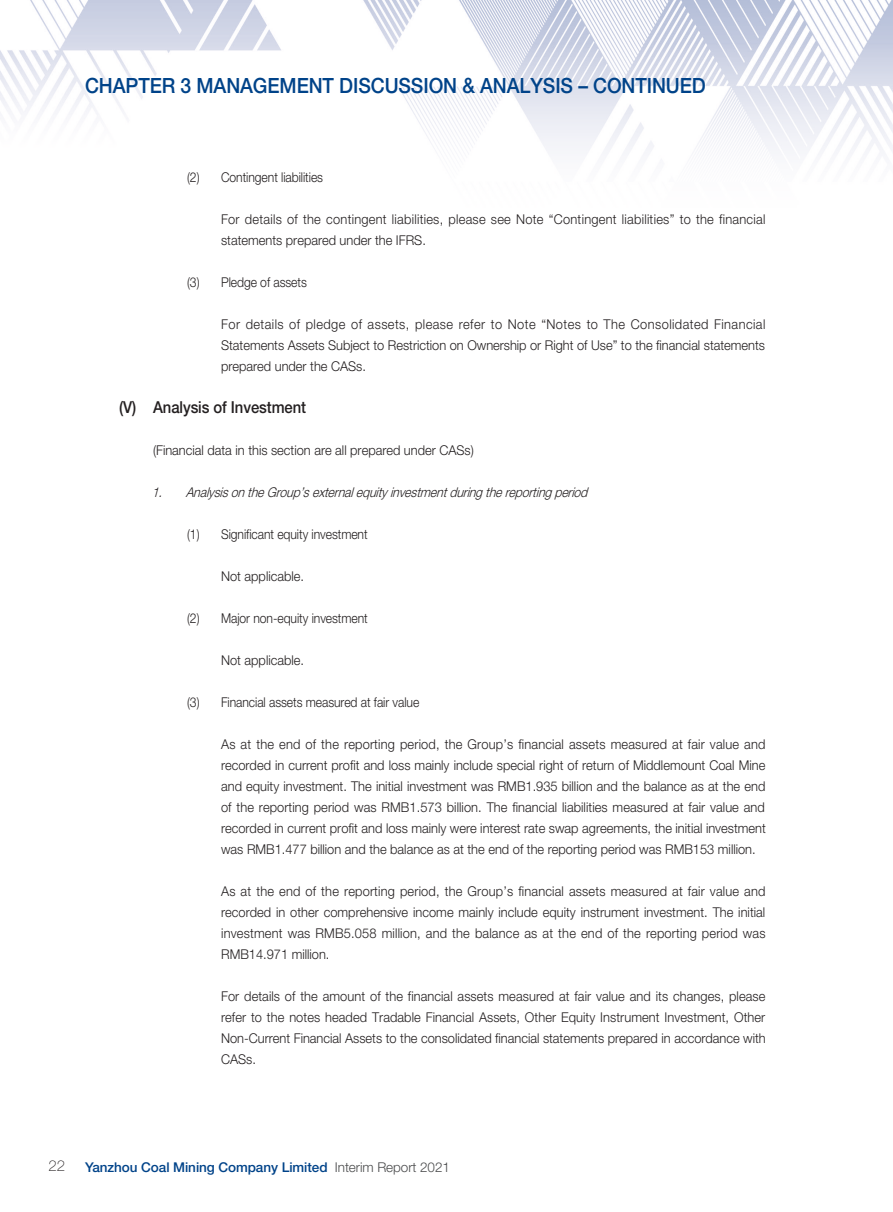
<style>
.page{position:relative;width:893px;height:1212px;background:#fff}
.page>*{position:absolute;margin:0;border:0;box-sizing:border-box;transform-origin:0 0}
.t1{font:500 21px "Helvetica Neue LT Std";letter-spacing:-.005em;color:#004389;scale:.92 1}
.t2{font:500 16.5px "Helvetica Neue LT Std";letter-spacing:-.005em;color:#231f20;scale:.9 1}
.t3{font:100 15px "Helvetica Neue LT Std";color:#231f20}
.t4{font:300 13.5px/21px "Helvetica Neue LT Std";color:#231f20;text-align:justify;scale:.95 1}
.t5{font:300 13.5px "Helvetica Neue LT Std";color:#231f20;scale:.9 1}
.t6{font:300 13.5px/21px "Helvetica Neue LT Std";letter-spacing:.02em;color:#231f20;scale:.95 1}
.t7{font:italic 300 13.5px "Helvetica Neue LT Std";color:#231f20;scale:.9 1}
.t8{font:500 13.5px "Helvetica Neue LT Std";letter-spacing:-.005em;color:#004389}
.s1{font-weight:300;color:#4b4c4d}
</style>
<div class="page">
<img style="left:0;top:0;width:893px;height:155px">
<h1 class="t1" style="left:85px;top:73px;width:676px">CHAPTER 3 MANAGEMENT DISCUSSION &amp; ANALYSIS – CONTINUED</h1>
<p class="t5" style="left:187px;top:169px;width:153px">(2) Contingent liabilities</p>
<p class="t6" style="left:221px;top:209px;width:574px">For details of the contingent liabilities, please see Note “Contingent liabilities” to the financial statements prepared under the IFRS.</p>
<p class="t5" style="left:187px;top:274px;width:135px">(3) Pledge of assets</p>
<p class="t4" style="left:221px;top:314px;width:574px">For details of pledge of assets, please refer to Note “Notes to The Consolidated Financial Statements Assets Subject to Restriction on Ownership or Right of Use” to the financial statements prepared under the CASs.</p>
<p class="t2" style="left:119px;top:397px;width:209px">(V) Analysis of Investment</p>
<p class="t4" style="left:153px;top:440px;width:339px">(Financial data in this section are all prepared under CASs)</p>
<p class="t7" style="left:152px;top:484px;width:490px">1. AnalysisontheGroup’sexternalequity investmentduringthereportingperiod</p>
<p class="t5" style="left:187px;top:526px;width:202px">(1) Significant equity investment</p>
<p class="t4" style="left:221px;top:566px;width:89px">Not applicable.</p>
<p class="t5" style="left:187px;top:610px;width:202px">(2) Major non-equity investment</p>
<p class="t4" style="left:221px;top:650px;width:89px">Not applicable.</p>
<p class="t5" style="left:187px;top:694px;width:260px">(3) Financial assets measured at fair value</p>
<p class="t4" style="left:221px;top:734px;width:575px">As at the end of the reporting period, the Group’s financial assets measured at fair value and recorded in current profit and loss mainly include special right of return of Middlemount Coal Mine and equity investment. The initial investment was RMB1.935 billion and the balance as at the end of the reporting period was RMB1.573 billion. The financial liabilities measured at fair value and recorded in current profit and loss mainly were interest rate swap agreements, the initial investment was RMB1.477 billion and the balance as at the end of the reporting period was RMB153 million.</p>
<p class="t4" style="left:221px;top:881px;width:575px">As at the end of the reporting period, the Group’s financial assets measured at fair value and recorded in other comprehensive income mainly include equity instrument investment. The initial investment was RMB5.058 million, and the balance as at the end of the reporting period was RMB14.971 million.</p>
<p class="t4" style="left:221px;top:986px;width:575px">For details of the amount of the financial assets measured at fair value and its changes, please refer to the notes headed Tradable Financial Assets, Other Equity Instrument Investment, Other Non-Current Financial Assets to the consolidated financial statements prepared in accordance with CASs.</p>
<p class="t3" style="left:49px;top:1157px;width:18px">22</p>
<p class="t8" style="left:85px;top:1159px;width:366px">Yanzhou Coal Mining Company Limited <span class="s1">Interim Report 2021</span></p>
</div>
